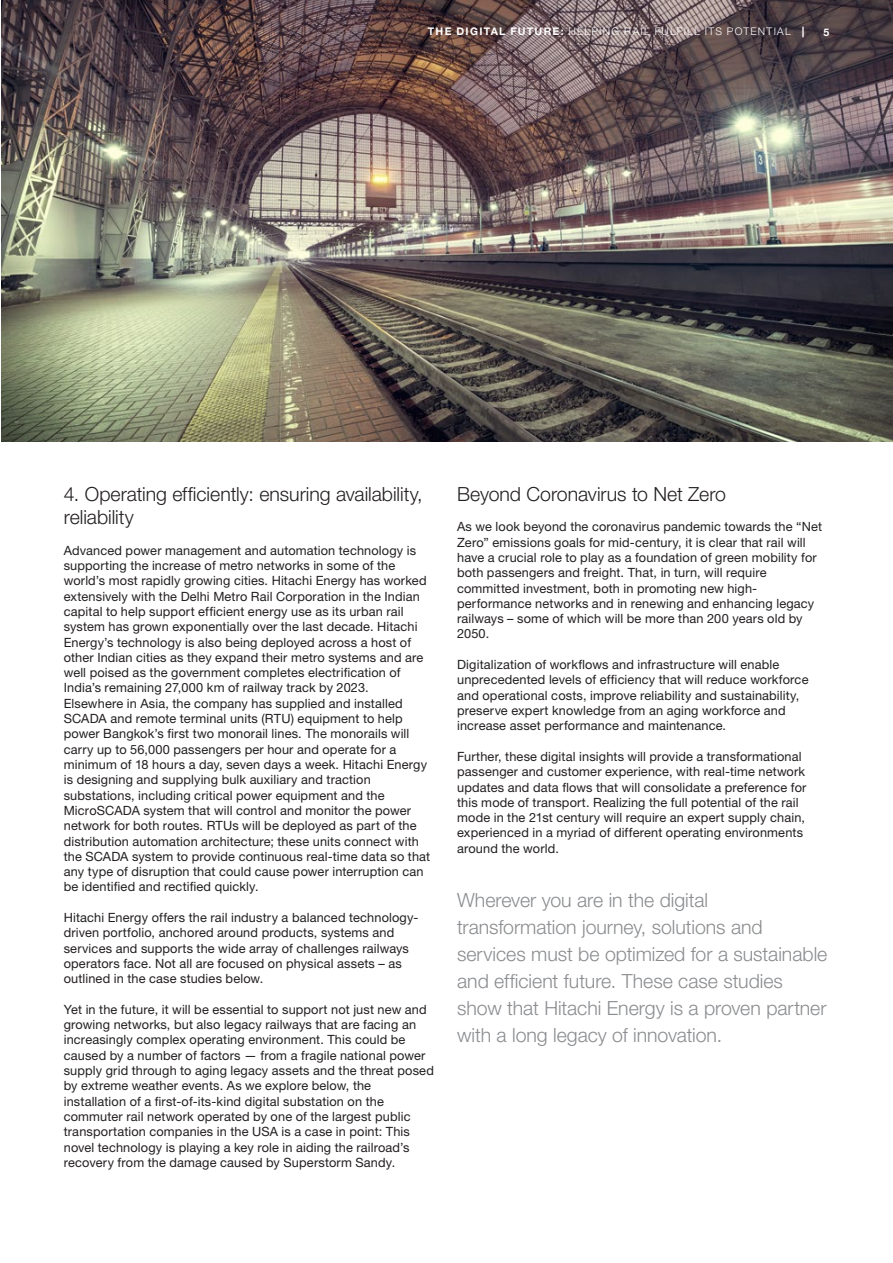
<style>
.page{position:relative;width:893px;height:1263px;background:#fff}
.page>*{position:absolute;margin:0;border:0;box-sizing:border-box;transform-origin:0 0}
.Quote_13pt_18pt{font:300 19.5px/27px "Helvetica Neue LT Pro";letter-spacing:-.005em;color:#8a8c8f}
.Lead_13pt_18pt{font:300 19.5px/23.4px "Helvetica Neue LT Pro";color:#231f20}
.Copytext_8_5pt_10_2p{font:12.75px/15.3px "Helvetica Neue LT Pro";letter-spacing:.01em;color:#231f20}
.t1{font:300 10.5px "Helvetica Neue LT Pro";letter-spacing:.12em;color:#fff}
.t2{font:700 10.5px "Helvetica Neue LT Pro";color:#fff}
.s1{font-weight:700}
</style>
<div class="page">
<img style="left:1px;top:0;width:892px;height:442px">
<p class="t1" style="left:428px;top:25px;width:378px"><span class="s1">THE DIGITAL FUTURE:</span> HELPING RAIL FULFILL ITS POTENTIAL <span class="s1">|</span></p>
<p class="t2" style="left:823px;top:25px;width:7px">5</p>
<p class="Lead_13pt_18pt" style="left:64px;top:482px;width:360px">4. Operating efficiently: ensuring availability, reliability</p>
<p class="Copytext_8_5pt_10_2p" style="left:64px;top:542px;width:364px">Advanced power management and automation technology is supporting the increase of metro networks in some of the world’s most rapidly growing cities. Hitachi Energy has worked extensively with the Delhi Metro Rail Corporation in the Indian capital to help support efficient energy use as its urban rail system has grown exponentially over the last decade. Hitachi Energy’s technology is also being deployed across a host of other Indian cities as they expand their metro systems and are well poised as the government completes electrification of India’s remaining 27,000 km of railway track by 2023.</p>
<p class="Copytext_8_5pt_10_2p" style="left:64px;top:695px;width:368px">Elsewhere in Asia, the company has supplied and installed SCADA and remote terminal units (RTU) equipment to help power Bangkok’s first two monorail lines. The monorails will carry up to 56,000 passengers per hour and operate for a minimum of 18 hours a day, seven days a week. Hitachi Energy is designing and supplying bulk auxiliary and traction substations, including critical power equipment and the MicroSCADA system that will control and monitor the power network for both routes. RTUs will be deployed as part of the distribution automation architecture; these units connect with the SCADA system to provide continuous real-time data so that any type of disruption that could cause power interruption can be identified and rectified quickly.</p>
<p class="Copytext_8_5pt_10_2p" style="left:64px;top:910px;width:356px">Hitachi Energy offers the rail industry a balanced technology&shy;driven portfolio, anchored around products, systems and services and supports the wide array of challenges railways operators face. Not all are focused on physical assets – as outlined in the case studies below.</p>
<p class="Copytext_8_5pt_10_2p" style="left:64px;top:1001px;width:372px">Yet in the future, it will be essential to support not just new and growing networks, but also legacy railways that are facing an increasingly complex operating environment. This could be caused by a number of factors — from a fragile national power supply grid through to aging legacy assets and the threat posed by extreme weather events. As we explore below, the installation of a first-of-its-kind digital substation on the commuter rail network operated by one of the largest public transportation companies in the USA is a case in point: This novel technology is playing a key role in aiding the railroad’s recovery from the damage caused by Superstorm Sandy.</p>
<p class="Lead_13pt_18pt" style="left:457px;top:482px;width:270px">Beyond Coronavirus to Net Zero</p>
<p class="Copytext_8_5pt_10_2p" style="left:457px;top:519px;width:367px">As we look beyond the coronavirus pandemic towards the “Net Zero” emissions goals for mid-century, it is clear that rail will have a crucial role to play as a foundation of green mobility for both passengers and freight. That, in turn, will require committed investment, both in promoting new high&shy;performance networks and in renewing and enhancing legacy railways – some of which will be more than 200 years old by 2050.</p>
<p class="Copytext_8_5pt_10_2p" style="left:457px;top:657px;width:353px">Digitalization of workflows and infrastructure will enable unprecedented levels of efficiency that will reduce workforce and operational costs, improve reliability and sustainability, preserve expert knowledge from an aging workforce and increase asset performance and maintenance.</p>
<p class="Copytext_8_5pt_10_2p" style="left:457px;top:748px;width:351px">Further, these digital insights will provide a transformational passenger and customer experience, with real-time network updates and data flows that will consolidate a preference for this mode of transport. Realizing the full potential of the rail mode in the 21st century will require an expert supply chain, experienced in a myriad of different operating environments around the world.</p>
<p class="Quote_13pt_18pt" style="left:457px;top:886px;width:372px">Wherever you are in the digital transformation journey, solutions and services must be optimized for a sustainable and efficient future. These case studies show that Hitachi Energy is a proven partner with a long legacy of innovation.</p>
</div>
